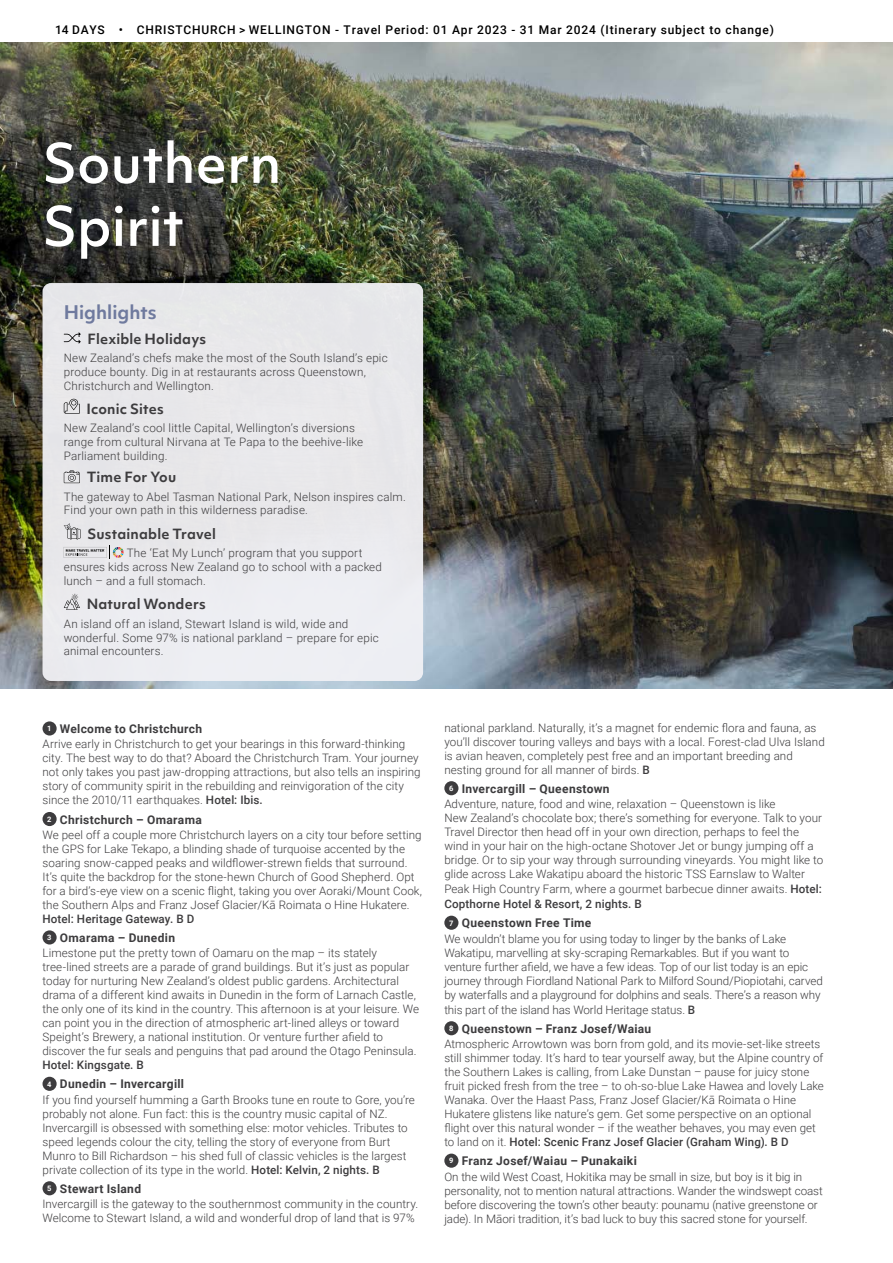
<style>
.page{position:relative;width:893px;height:1263px;background:#fff}
.page>*{position:absolute;margin:0;border:0;box-sizing:border-box;transform-origin:0 0}
.t1{font:500 52.5px/63px "Objektiv Mk 1";color:#fff}
.t2{font:700 18px "Objektiv Mk 1";color:#6f7a9e}
.t3{font:700 13.5px "Objektiv Mk 1";letter-spacing:.015em;color:#3d3c3e}
.t4{font:700 12px "Roboto";letter-spacing:.025em;color:#3d3c3e}
.t5{font:500 12px "Roboto";letter-spacing:.065em;color:#000}
.t6{font:300 11.7px/14px "Roboto";letter-spacing:.005em;color:#3d3c3e}
.t7{font:500 11.7px "Roboto";letter-spacing:.01em;color:#3d3c3e}
.s1{font-size:7.5px;color:#fff}
.s2{font-weight:500}
</style>
<div class="page">
<img style="left:0;top:43px;width:893px;height:646px">
<div style="left:9px;top:105px;width:307px;height:189px;background:#6f7a9e;opacity:.5"></div>
<div style="left:43px;top:721px;width:14px;height:14px;background:#3d3c3e;border-radius:50%"></div>
<div style="left:43px;top:812px;width:14px;height:14px;background:#3d3c3e;border-radius:50%"></div>
<div style="left:43px;top:930px;width:14px;height:14px;background:#3d3c3e;border-radius:50%"></div>
<div style="left:43px;top:1077px;width:14px;height:14px;background:#3d3c3e;border-radius:50%"></div>
<div style="left:43px;top:1181px;width:14px;height:14px;background:#3d3c3e;border-radius:50%"></div>
<div style="left:444px;top:781px;width:14px;height:14px;background:#3d3c3e;border-radius:50%"></div>
<div style="left:444px;top:916px;width:14px;height:14px;background:#3d3c3e;border-radius:50%"></div>
<div style="left:444px;top:1021px;width:14px;height:14px;background:#3d3c3e;border-radius:50%"></div>
<div style="left:444px;top:1153px;width:14px;height:15px;background:#3d3c3e;border-radius:50%"></div>
<div style="left:43px;top:283px;width:380px;height:398px;background:#e9e8eb;border-radius:9px"></div>
<svg style="left:64px;top:332px;width:17px;height:12px"></svg>
<svg style="left:64px;top:399px;width:16px;height:15px"></svg>
<svg style="left:64px;top:470px;width:16px;height:13px"></svg>
<svg style="left:64px;top:523px;width:17px;height:16px"></svg>
<svg style="left:113px;top:547px;width:11px;height:11px"></svg>
<svg style="left:64px;top:547px;width:43px;height:11px"></svg>
<svg style="left:64px;top:594px;width:16px;height:16px"></svg>
<p class="t5" style="left:55px;top:21px;width:720px">14 DAYS • CHRISTCHURCH &gt; WELLINGTON - Travel Period: 01 Apr 2023 - 31 Mar 2024 (Itinerary subject to change)</p>
<h1 class="t1" style="left:43px;top:131px;width:241px">Southern<br>Spirit</h1>
<h2 class="t2" style="left:64px;top:299px;width:95px">Highlights</h2>
<p class="t3" style="left:88px;top:329px;width:120px">Flexible Holidays</p>
<p class="t6" style="left:64px;top:350px;width:325px">New Zealand’s chefs make the most of the South Island’s epic produce bounty. Dig in at restaurants across Queenstown,<br>Christchurch and Wellington.</p>
<p class="t3" style="left:86px;top:399px;width:79px">Iconic Sites</p>
<p class="t6" style="left:64px;top:420px;width:301px">New Zealand’s cool little Capital, Wellington’s diversions range from cultural Nirvana at Te Papa to the beehive-like<br>Parliament building.</p>
<p class="t3" style="left:87px;top:468px;width:91px">Time For You</p>
<p class="t6" style="left:64px;top:489px;width:344px">The gateway to Abel Tasman National Park, Nelson inspires calm.<br>Find your own path in this wilderness paradise.</p>
<p class="t3" style="left:88px;top:524px;width:130px">Sustainable Travel</p>
<p class="t6" style="left:64px;top:545px;width:320px;text-indent:63px">The ‘Eat My Lunch’ program that you support ensures kids across New Zealand go to school with a packed lunch – and a full stomach.</p>
<p class="t3" style="left:87px;top:595px;width:121px">Natural Wonders</p>
<p class="t6" style="left:64px;top:616px;width:316px">An island off an island, Stewart Island is wild, wide and wonderful. Some 97% is national parkland – prepare for epic animal encounters.</p>
<p class="t4" style="left:47px;top:720px;width:157px"><span class="s1">1</span> Welcome to Christchurch</p>
<p class="t6" style="left:43px;top:737px;width:380px">Arrive early in Christchurch to get your bearings in this forward-thinking city. The best way to do that? Aboard the Christchurch Tram. Your journey not only takes you past jaw-dropping attractions, but also tells an inspiring story of community spirit in the rebuilding and reinvigoration of the city since the 2010/11 earthquakes. <span class="s2">Hotel: Ibis.</span></p>
<p class="t4" style="left:47px;top:811px;width:156px"><span class="s1">2</span> Christchurch – Omarama</p>
<p class="t6" style="left:43px;top:827px;width:381px">We peel off a couple more Christchurch layers on a city tour before setting the GPS for Lake Tekapo, a blinding shade of turquoise accented by the soaring snow-capped peaks and wildflower-strewn fields that surround.<br>It’s quite the backdrop for the stone-hewn Church of Good Shepherd. Opt for a bird’s-eye view on a scenic flight, taking you over Aoraki/Mount Cook, the Southern Alps and Franz Josef Glacier/Kā Roimata o Hine Hukatere.</p>
<p class="t7" style="left:43px;top:910px;width:153px">Hotel: Heritage Gateway. B D</p>
<p class="t4" style="left:47px;top:929px;width:129px"><span class="s1">3</span> Omarama – Dunedin</p>
<p class="t6" style="left:43px;top:946px;width:378px">Limestone put the pretty town of Oamaru on the map – its stately tree-lined streets are a parade of grand buildings. But it’s just as popular today for nurturing New Zealand’s oldest public gardens. Architectural drama of a different kind awaits in Dunedin in the form of Larnach Castle, the only one of its kind in the country. This afternoon is at your leisure. We can point you in the direction of atmospheric art-lined alleys or toward Speight’s Brewery, a national institution. Or venture further afield to discover the fur seals and penguins that pad around the Otago Peninsula.</p>
<p class="t7" style="left:43px;top:1057px;width:103px">Hotel: Kingsgate. B</p>
<p class="t4" style="left:47px;top:1076px;width:138px"><span class="s1">4</span> Dunedin – Invercargill</p>
<p class="t6" style="left:43px;top:1092px;width:374px">If you find yourself humming a Garth Brooks tune en route to Gore, you’re probably not alone. Fun fact: this is the country music capital of NZ.<br>Invercargill is obsessed with something else: motor vehicles. Tributes to speed legends colour the city, telling the story of everyone from Burt Munro to Bill Richardson – his shed full of classic vehicles is the largest private collection of its type in the world. <span class="s2">Hotel: Kelvin, 2 nights. B</span></p>
<p class="t4" style="left:47px;top:1180px;width:95px"><span class="s1">5</span> Stewart Island</p>
<p class="t6" style="left:43px;top:1197px;width:377px">Invercargill is the gateway to the southernmost community in the country.<br>Welcome to Stewart Island, a wild and wonderful drop of land that is 97%</p>
<p class="t6" style="left:444px;top:720px;width:382px">national parkland. Naturally, it’s a magnet for endemic flora and fauna, as you’ll discover touring valleys and bays with a local. Forest-clad Ulva Island is avian heaven, completely pest free and an important breeding and nesting ground for all manner of birds. <span class="s2">B</span></p>
<p class="t4" style="left:449px;top:780px;width:162px"><span class="s1">6</span> Invercargill – Queenstown</p>
<p class="t6" style="left:444px;top:796px;width:380px">Adventure, nature, food and wine, relaxation – Queenstown is like<br>New Zealand’s chocolate box; there’s something for everyone. Talk to your Travel Director then head off in your own direction, perhaps to feel the wind in your hair on the high-octane Shotover Jet or bungy jumping off a bridge. Or to sip your way through surrounding vineyards. You might like to glide across Lake Wakatipu aboard the historic TSS Earnslaw to Walter Peak High Country Farm, where a gourmet barbecue dinner awaits. <span class="s2">Hotel:<br>Copthorne Hotel &amp; Resort, 2 nights. B</span></p>
<p class="t4" style="left:449px;top:914px;width:144px"><span class="s1">7</span> Queenstown Free Time</p>
<p class="t6" style="left:444px;top:931px;width:380px">We wouldn’t blame you for using today to linger by the banks of Lake Wakatipu, marvelling at sky-scraping Remarkables. But if you want to venture further afield, we have a few ideas. Top of our list today is an epic journey through Fiordland National Park to Milford Sound/Piopiotahi, carved by waterfalls and a playground for dolphins and seals. There’s a reason why this part of the island has World Heritage status. <span class="s2">B</span></p>
<p class="t4" style="left:449px;top:1020px;width:204px"><span class="s1">8</span> Queenstown – Franz Josef/Waiau</p>
<p class="t6" style="left:444px;top:1037px;width:381px">Atmospheric Arrowtown was born from gold, and its movie-set-like streets still shimmer today. It’s hard to tear yourself away, but the Alpine country of the Southern Lakes is calling, from Lake Dunstan – pause for juicy stone fruit picked fresh from the tree – to oh-so-blue Lake Hawea and lovely Lake Wanaka. Over the Haast Pass, Franz Josef Glacier/Kā Roimata o Hine Hukatere glistens like nature’s gem. Get some perspective on an optional flight over this natural wonder – if the weather behaves, you may even get to land on it. <span class="s2">Hotel: Scenic Franz Josef Glacier (Graham Wing). B D</span></p>
<p class="t4" style="left:449px;top:1152px;width:189px"><span class="s1">9</span> Franz Josef/Waiau – Punakaiki</p>
<p class="t6" style="left:444px;top:1169px;width:380px">On the wild West Coast, Hokitika may be small in size, but boy is it big in personality, not to mention natural attractions. Wander the windswept coast before discovering the town’s other beauty: pounamu (native greenstone or jade). In Māori tradition, it’s bad luck to buy this sacred stone for yourself.</p>
</div>
